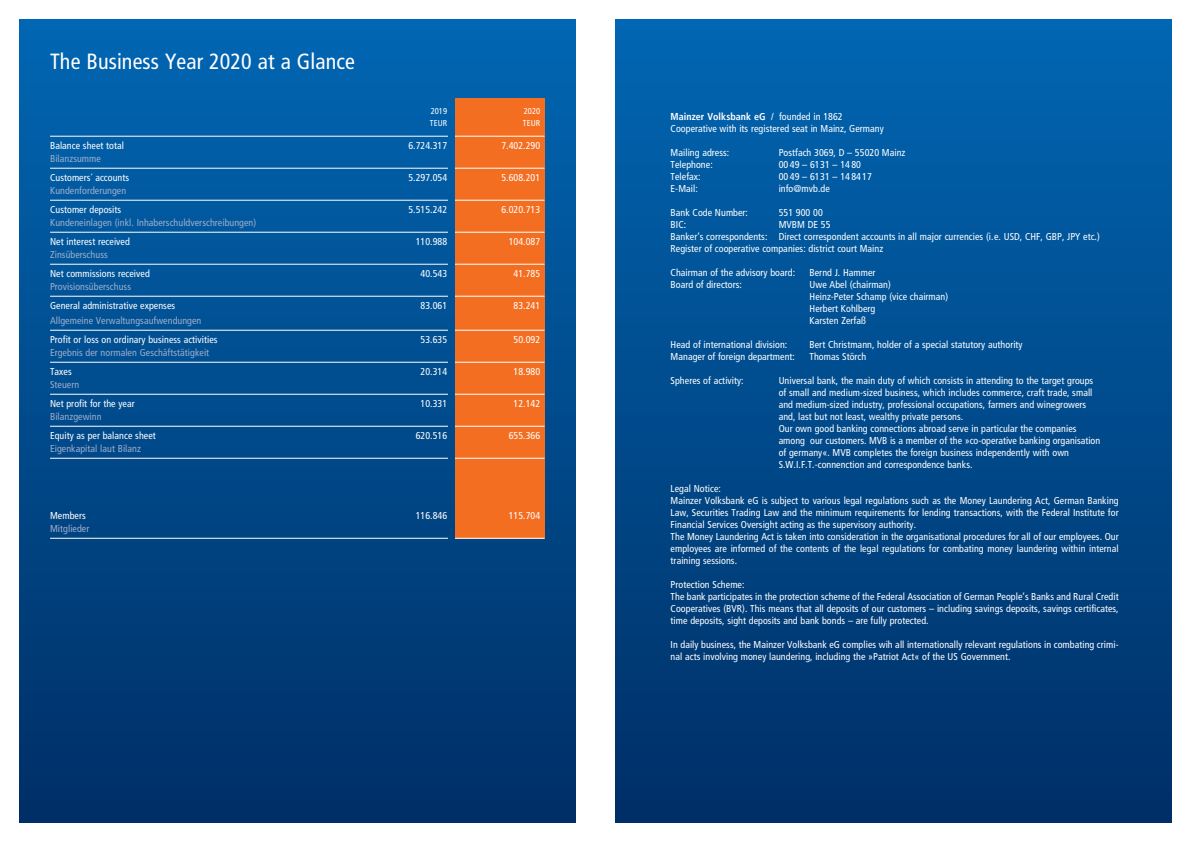
<style>
.page{position:relative;width:1191px;height:842px;background:#fff}
.page>*{position:absolute;margin:0;border:0;box-sizing:border-box;transform-origin:0 0}
.t1{font:condensed 22px "Frutiger LT";letter-spacing:.005em;color:#fff}
._4_tabelle{font:condensed 10px/12px "Frutiger LT";letter-spacing:.005em;color:#fff}
._4_tabelle-2{font:condensed 10px "Frutiger LT";letter-spacing:.005em;color:#9baccb}
.t2{font:700 condensed 10px "Frutiger LT";letter-spacing:.005em;color:#fff}
._4_tabelle-3{font:condensed 8.5px "Frutiger LT";letter-spacing:.005em;color:#fff}
.s1{font-weight:400}
</style>
<div class="page">
<div style="left:20px;top:20px;width:555px;height:802px;background:linear-gradient(to bottom,#0366b1,#002f66)"></div>
<div style="left:452px;top:99px;width:92px;height:440px;background:#f36e21"></div>
<div style="left:615px;top:20px;width:556px;height:802px;background:linear-gradient(to bottom,#0166b2,#002f66)"></div>
<hr style="left:50px;top:136px;width:494px;height:1px;background:#fff">
<hr style="left:50px;top:168px;width:494px;height:1px;background:#fff">
<hr style="left:50px;top:200px;width:494px;height:1px;background:#fff">
<hr style="left:50px;top:232px;width:494px;height:1px;background:#fff">
<hr style="left:50px;top:264px;width:494px;height:1px;background:#fff">
<hr style="left:50px;top:296px;width:494px;height:1px;background:#fff">
<hr style="left:50px;top:330px;width:494px;height:1px;background:#fff">
<hr style="left:50px;top:362px;width:494px;height:1px;background:#fff">
<hr style="left:50px;top:394px;width:494px;height:1px;background:#fff">
<hr style="left:50px;top:426px;width:494px;height:1px;background:#fff">
<hr style="left:50px;top:458px;width:494px;height:1px;background:#fff">
<hr style="left:50px;top:538px;width:494px;height:1px;background:#fff">
<svg style="left:449px;top:20px;width:5px;height:802px;background:#004a8b"></svg>
<p class="t1" style="left:50px;top:49px;width:306px">The Business Year 2020 at a Glance</p>
<p class="_4_tabelle-3" style="left:431px;top:106px;width:18px">2019</p>
<p class="_4_tabelle-3" style="left:524px;top:106px;width:18px">2020</p>
<p class="_4_tabelle-3" style="left:430px;top:118px;width:19px">TEUR</p>
<p class="_4_tabelle-3" style="left:523px;top:118px;width:19px">TEUR</p>
<p class="_4_tabelle" style="left:50px;top:140px;width:75px">Balance sheet total</p>
<p class="_4_tabelle" style="left:408px;top:140px;width:40px">6.724.317</p>
<p class="_4_tabelle" style="left:501px;top:140px;width:40px">7.402.290</p>
<p class="_4_tabelle-2" style="left:50px;top:152px;width:52px">Bilanzsumme</p>
<p class="_4_tabelle" style="left:50px;top:172px;width:81px">Customers´ accounts</p>
<p class="_4_tabelle" style="left:408px;top:172px;width:40px">5.297.054</p>
<p class="_4_tabelle" style="left:501px;top:172px;width:40px">5.608.201</p>
<p class="_4_tabelle-2" style="left:50px;top:184px;width:78px">Kundenforderungen</p>
<p class="_4_tabelle" style="left:50px;top:204px;width:73px">Customer deposits</p>
<p class="_4_tabelle" style="left:408px;top:204px;width:40px">5.515.242</p>
<p class="_4_tabelle" style="left:501px;top:204px;width:40px">6.020.713</p>
<p class="_4_tabelle-2" style="left:50px;top:216px;width:208px">Kundeneinlagen (inkl. Inhaberschuldverschreibungen)</p>
<p class="_4_tabelle" style="left:50px;top:236px;width:81px">Net interest received</p>
<p class="_4_tabelle" style="left:416px;top:236px;width:33px">110.988</p>
<p class="_4_tabelle" style="left:509px;top:236px;width:33px">104.087</p>
<p class="_4_tabelle-2" style="left:50px;top:248px;width:59px">Zinsüberschuss</p>
<p class="_4_tabelle" style="left:50px;top:268px;width:101px">Net commissions received</p>
<p class="_4_tabelle" style="left:420px;top:268px;width:28px">40.543</p>
<p class="_4_tabelle" style="left:513px;top:268px;width:28px">41.785</p>
<p class="_4_tabelle-2" style="left:50px;top:280px;width:82px">Provisionsüberschuss</p>
<p class="_4_tabelle" style="left:50px;top:300px;width:127px">General administrative expenses</p>
<p class="_4_tabelle" style="left:420px;top:300px;width:28px">83.061</p>
<p class="_4_tabelle" style="left:513px;top:300px;width:28px">83.241</p>
<p class="_4_tabelle-2" style="left:50px;top:314px;width:153px">Allgemeine Verwaltungsaufwendungen</p>
<p class="_4_tabelle" style="left:50px;top:334px;width:169px">Profit or loss on ordinary business activities</p>
<p class="_4_tabelle" style="left:420px;top:334px;width:28px">53.635</p>
<p class="_4_tabelle" style="left:513px;top:334px;width:28px">50.092</p>
<p class="_4_tabelle-2" style="left:50px;top:346px;width:161px">Ergebnis der normalen Geschäftstätigkeit</p>
<p class="_4_tabelle" style="left:50px;top:366px;width:23px">Taxes</p>
<p class="_4_tabelle" style="left:420px;top:366px;width:28px">20.314</p>
<p class="_4_tabelle" style="left:513px;top:366px;width:28px">18.980</p>
<p class="_4_tabelle-2" style="left:50px;top:378px;width:31px">Steuern</p>
<p class="_4_tabelle" style="left:50px;top:398px;width:86px">Net profit for the year</p>
<p class="_4_tabelle" style="left:420px;top:398px;width:28px">10.331</p>
<p class="_4_tabelle" style="left:513px;top:398px;width:28px">12.142</p>
<p class="_4_tabelle-2" style="left:50px;top:410px;width:53px">Bilanzgewinn</p>
<p class="_4_tabelle" style="left:50px;top:430px;width:107px">Equity as per balance sheet</p>
<p class="_4_tabelle" style="left:416px;top:430px;width:33px">620.516</p>
<p class="_4_tabelle" style="left:509px;top:430px;width:33px">655.366</p>
<p class="_4_tabelle-2" style="left:50px;top:442px;width:92px">Eigenkapital laut Bilanz</p>
<p class="_4_tabelle" style="left:50px;top:510px;width:37px">Members</p>
<p class="_4_tabelle" style="left:416px;top:510px;width:33px">116.846</p>
<p class="_4_tabelle" style="left:509px;top:510px;width:33px">115.704</p>
<p class="_4_tabelle-2" style="left:50px;top:522px;width:41px">Mitglieder</p>
<p class="t2" style="left:670px;top:111px;width:173px">Mainzer Volksbank eG <span class="s1">/ founded in 1862</span></p>
<p class="_4_tabelle" style="left:670px;top:123px;width:215px">Cooperative with its registered seat in Mainz, Germany</p>
<p class="_4_tabelle" style="left:670px;top:147px;width:60px">Mailing adress:</p>
<p class="_4_tabelle" style="left:778px;top:147px;width:128px">Postfach 3069, D – 55020 Mainz</p>
<p class="_4_tabelle" style="left:670px;top:159px;width:44px">Telephone:</p>
<p class="_4_tabelle" style="left:778px;top:159px;width:84px">00 49 – 6131 – 14 80</p>
<p class="_4_tabelle" style="left:670px;top:171px;width:31px">Telefax:</p>
<p class="_4_tabelle" style="left:778px;top:171px;width:95px">00 49 – 6131 – 14 8417</p>
<p class="_4_tabelle" style="left:670px;top:183px;width:29px">E-Mail:</p>
<p class="_4_tabelle" style="left:778px;top:183px;width:53px">info@mvb.de</p>
<p class="_4_tabelle" style="left:670px;top:207px;width:79px">Bank Code Number:</p>
<p class="_4_tabelle" style="left:778px;top:207px;width:46px">551 900 00</p>
<p class="_4_tabelle" style="left:670px;top:219px;width:17px">BIC:</p>
<p class="_4_tabelle" style="left:778px;top:219px;width:53px">MVBM DE 55</p>
<p class="_4_tabelle" style="left:670px;top:231px;width:431px">Banker’s correspondents: Direct correspondent accounts in all major currencies (i.e. USD, CHF, GBP, JPY etc.)</p>
<p class="_4_tabelle" style="left:670px;top:243px;width:214px">Register of cooperative companies: district court Mainz</p>
<p class="_4_tabelle" style="left:670px;top:267px;width:126px">Chairman of the advisory board:</p>
<p class="_4_tabelle" style="left:809px;top:267px;width:67px">Bernd J. Hammer</p>
<p class="_4_tabelle" style="left:670px;top:279px;width:73px">Board of directors:</p>
<p class="_4_tabelle" style="left:809px;top:279px;width:83px">Uwe Abel (chairman)</p>
<p class="_4_tabelle" style="left:809px;top:291px;width:140px">Heinz-Peter Schamp (vice chairman)</p>
<p class="_4_tabelle" style="left:809px;top:303px;width:67px">Herbert Kohlberg</p>
<p class="_4_tabelle" style="left:809px;top:315px;width:58px">Karsten Zerfaß</p>
<p class="_4_tabelle" style="left:670px;top:339px;width:118px">Head of international division:</p>
<p class="_4_tabelle" style="left:809px;top:339px;width:215px">Bert Christmann, holder of a special statutory authority</p>
<p class="_4_tabelle" style="left:670px;top:351px;width:126px">Manager of foreign department:</p>
<p class="_4_tabelle" style="left:809px;top:351px;width:58px">Thomas Störch</p>
<p class="_4_tabelle" style="left:670px;top:375px;width:75px">Spheres of activity:</p>
<p class="_4_tabelle" style="left:778px;top:375px;width:316px">Universal bank, the main duty of which consists in attending to the target groups of small and medium-sized business, which includes commerce, craft trade, small and medium-sized industry, professional occupations, farmers and winegrowers and, last but not least, wealthy private persons.</p>
<p class="_4_tabelle" style="left:778px;top:423px;width:323px">Our own good banking connections abroad serve in particular the companies among our customers. MVB is a member of the »co-operative banking organisation of germany«. MVB completes the foreign business independently with own S.W.I.F.T.-connenction and correspondence banks.</p>
<p class="_4_tabelle" style="left:670px;top:483px;width:52px">Legal Notice:</p>
<p class="_4_tabelle" style="left:670px;top:495px;width:449px;text-align:justify">Mainzer Volksbank eG is subject to various legal regulations such as the Money Laundering Act, German Banking Law, Securities Trading Law and the minimum requirements for lending transactions, with the Federal Institute for Financial Services Oversight acting as the supervisory authority.</p>
<p class="_4_tabelle" style="left:670px;top:531px;width:449px;text-align:justify">The Money Laundering Act is taken into consideration in the organisational procedures for all of our employees. Our employees are informed of the contents of the legal regulations for combating money laundering within internal training sessions.</p>
<p class="_4_tabelle" style="left:670px;top:579px;width:75px">Protection Scheme:</p>
<p class="_4_tabelle" style="left:670px;top:591px;width:449px;text-align:justify">The bank participates in the protection scheme of the Federal Association of German People’s Banks and Rural Credit Cooperatives (BVR). This means that all deposits of our customers – including savings deposits, savings certificates, time deposits, sight deposits and bank bonds – are fully protected.</p>
<p class="_4_tabelle" style="left:670px;top:639px;width:449px">In daily business, the Mainzer Volksbank eG complies wih all internationally relevant regulations in combating crimi&shy;nal acts involving money laundering, including the »Patriot Act« of the US Government.</p>
</div>
